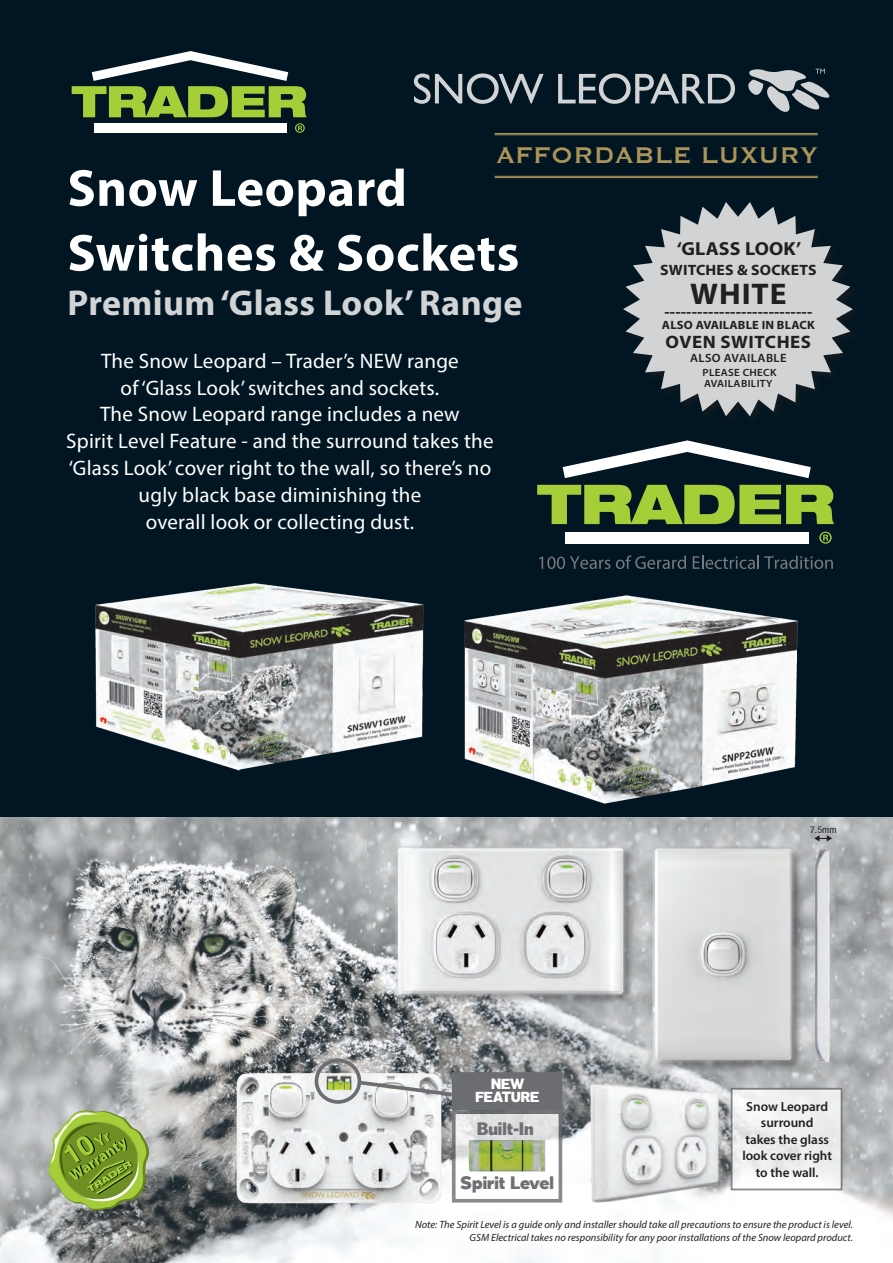
<style>
.page{position:relative;width:893px;height:1263px;background:#fff}
.page>*{position:absolute;margin:0;border:0;box-sizing:border-box;transform-origin:0 0}
.t1{font:700 52.5px/64.8px "Myriad Pro";letter-spacing:.01em;color:#fff}
.t2{font:700 36px "Myriad Pro";letter-spacing:.01em;color:#d1d3d4}
.t3{font:700 30px "Myriad Pro";letter-spacing:.03em;color:#231f20;scale:1.05 1}
.t4{font:29.55px "Copperplate";letter-spacing:.02em;color:#ac9559;scale:.95 1}
.t5{font:21px/26.8px "Myriad Pro";letter-spacing:.01em;color:#fff;text-align:center}
.t6{font:700 18.9px "Myriad Pro";letter-spacing:.01em;color:#231f20;scale:1.05 1}
.t7{font:700 18px "Myriad Pro";letter-spacing:.03em;color:#231f20;scale:1.05 1}
.t8{font:900 16.2px "Tabarra";color:#6f7073}
.t9{font:700 15.75px "Myriad Pro";color:#231f20;scale:1.05 1}
.t10{font:700 15px "Myriad Pro";letter-spacing:.01em;color:#231f20;scale:1.05 1}
.t11{font:900 13.35px/14px "Tabarra";color:#fff;text-align:center}
.t12{font:600 13.2px/16.5px "Myriad Pro";color:#231f20;text-align:center}
.t13{font:700 12px "Myriad Pro";letter-spacing:.01em;color:#231f20;scale:1.05 1}
.t14{font:600 12px "Myriad Pro";letter-spacing:.03em;color:#231f20;scale:1.05 1}
.t15{font:italic 10.5px/12.6px "Myriad Pro";color:#231f20;text-align:right}
.t16{font:600 10.5px/10.5px "Myriad Pro";letter-spacing:.03em;color:#231f20;scale:1.05 1}
.t17{font:condensed 9.45px "Helvetica Neue LT Std";color:#231f20;scale:1.07 1}
</style>
<div class="page">
<img style="left:0;top:816px;width:893px;height:447px">
<div style="left:0;top:0;width:893px;height:816px;background:#011622"></div>
<svg style="left:72px;top:51px;width:235px;height:66px"></svg>
<div style="left:94px;top:123px;width:193px;height:10px;background:#fff"></div>
<svg style="left:295px;top:123px;width:10px;height:10px"></svg>
<svg style="left:537px;top:485px;width:297px;height:39px"></svg>
<svg style="left:563px;top:440px;width:248px;height:38px"></svg>
<div style="left:566px;top:532px;width:243px;height:11px;background:#fff"></div>
<svg style="left:819px;top:532px;width:13px;height:12px"></svg>
<svg style="left:539px;top:556px;width:71px;height:13px"></svg>
<svg style="left:616px;top:555px;width:70px;height:14px"></svg>
<svg style="left:693px;top:556px;width:140px;height:13px"></svg>
<svg style="left:49px;top:1110px;width:100px;height:100px;background:#8ca74e"></svg>
<svg style="left:748px;top:69px;width:82px;height:43px"></svg>
<svg style="left:414px;top:73px;width:130px;height:31px"></svg>
<svg style="left:558px;top:73px;width:177px;height:31px"></svg>
<img style="left:464px;top:595px;width:334px;height:209px">
<img style="left:95px;top:583px;width:329px;height:188px">
<img style="left:640px;top:834px;width:166px;height:234px">
<svg style="left:814px;top:835px;width:18px;height:6px"></svg>
<img style="left:809px;top:842px;width:26px;height:228px">
<hr style="left:495px;top:133px;width:323px;height:1px;background:#ac9559">
<hr style="left:495px;top:135px;width:323px;height:1px;background:#ac9559">
<hr style="left:495px;top:176px;width:323px;height:1px;background:#ac9559">
<hr style="left:495px;top:177px;width:323px;height:1px;background:#ac9559">
<img style="left:384px;top:831px;width:252px;height:174px">
<img style="left:226px;top:1062px;width:224px;height:151px">
<svg style="left:337px;top:1080px;width:6px;height:6px"></svg>
<div style="left:315px;top:1058px;width:46px;height:46px;border:4px solid #6c6d70;border-radius:50%"></div>
<div style="left:452px;top:1072px;width:110px;height:38px;background:#6c6d70"></div>
<svg style="left:452px;top:1110px;width:110px;height:92px"></svg>
<img style="left:465px;top:1136px;width:84px;height:39px">
<img style="left:581px;top:1075px;width:149px;height:133px">
<svg style="left:731px;top:1088px;width:111px;height:102px;fill:#eeeff0"></svg>
<svg style="left:354px;top:1078px;width:102px;height:20px"></svg>
<svg style="left:623px;top:202px;width:230px;height:214px;fill:#d1d3d4"></svg>
<h3 class="t4" style="left:496px;top:136px;width:340px">AFFORDABLE LUXURY</h3>
<h1 class="t1" style="left:67px;top:154px;width:453px">Snow Leopard<br>Switches &amp; Sockets</h1>
<h2 class="t2" style="left:67px;top:279px;width:457px">Premium ‘Glass Look’ Range</h2>
<p class="t5" style="left:66px;top:347px;width:429px">The Snow Leopard – Trader’s NEW range<br>of ‘Glass Look’ switches and sockets.<br>The Snow Leopard range includes a new<br>Spirit Level Feature - and the surround takes the ‘Glass Look’ cover right to the wall, so there’s no ugly black base diminishing the<br>overall look or collecting dust.</p>
<p class="t6" style="left:677px;top:236px;width:120px">‘GLASS LOOK’</p>
<p class="t10" style="left:660px;top:260px;width:150px">SWITCHES &amp; SOCKETS</p>
<h3 class="t3" style="left:690px;top:275px;width:93px">WHITE</h3>
<p class="t9" style="left:664px;top:301px;width:143px">---------------------------</p>
<p class="t13" style="left:662px;top:317px;width:147px">ALSO AVAILABLE IN BLACK</p>
<p class="t7" style="left:666px;top:330px;width:140px">OVEN SWITCHES</p>
<p class="t14" style="left:690px;top:350px;width:94px">ALSO AVAILABLE</p>
<p class="t16" style="left:703px;top:367px;width:72px">PLEASE CHECK<br>AVAILABILITY</p>
<p class="t11" style="left:475px;top:1076px;width:66px">NEW<br>FEATURE</p>
<p class="t8" style="left:477px;top:1119px;width:58px">Built-In</p>
<p class="t8" style="left:460px;top:1172px;width:95px">Spirit Level</p>
<p class="t17" style="left:810px;top:824px;width:26px">7.5mm</p>
<p class="t12" style="left:742px;top:1097px;width:91px">Snow Leopard surround<br>takes the glass look cover right to the wall.</p>
<p class="t15" style="left:415px;top:1218px;width:439px">Note: The Spirit Level is a guide only and installer should take all precautions to ensure the product is level.<br>GSM Electrical takes no responsibility for any poor installations of the Snow leopard product.</p>
</div>
